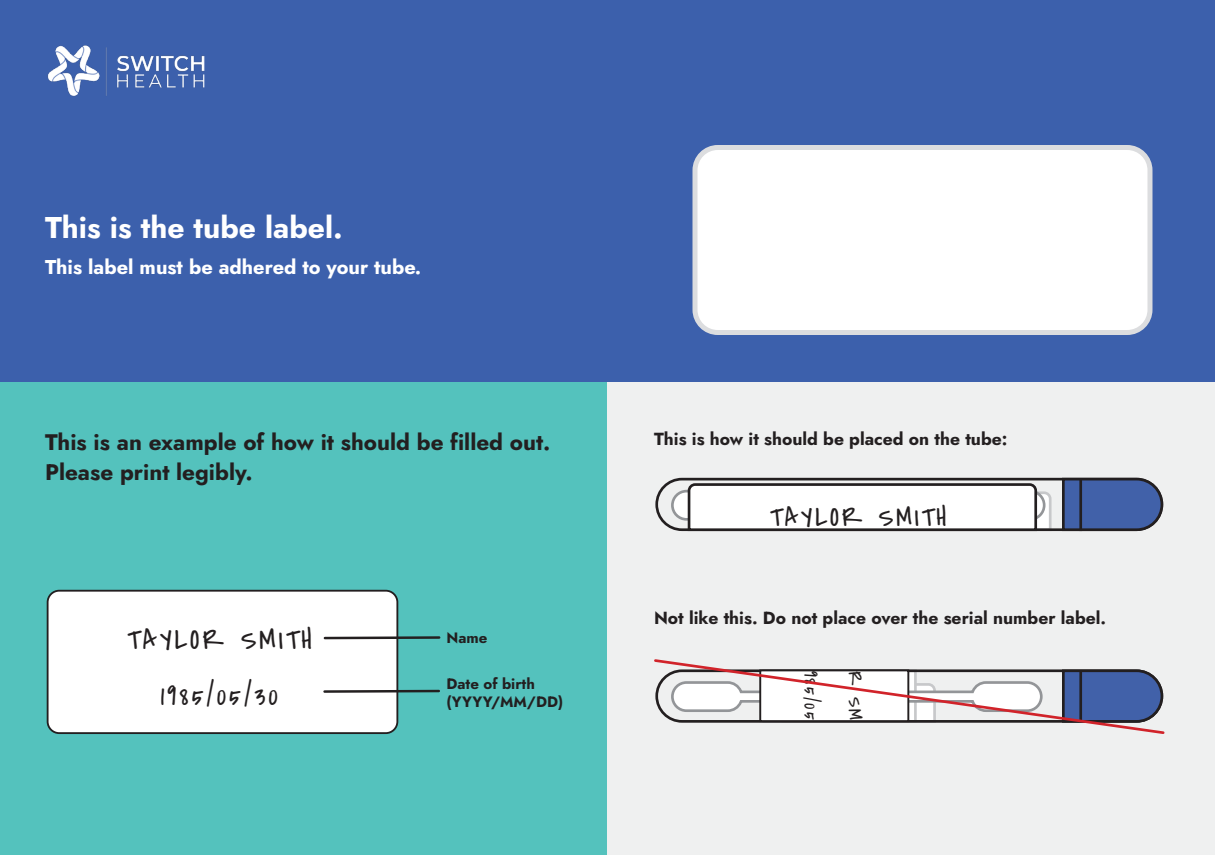
<style>
.page{position:relative;width:1215px;height:855px;background:#fff}
.page>*{position:absolute;margin:0;border:0;box-sizing:border-box;transform-origin:0 0}
.t1{font:30px "Jost";color:#fff}
.t2{font:28.75px "Covered By Your Grace";letter-spacing:.1em;color:#231f20}
.t3{font:27.5px "Covered By Your Grace";letter-spacing:.1em;color:#231f20}
.t4{font:22.5px/30px "Jost";color:#231f20}
.t5{font:20px "Jost";color:#fff}
.t6{font:19.25px "Covered By Your Grace";letter-spacing:.1em;color:#231f20}
.t7{font:17.5px "Jost";color:#231f20}
.t8{font:15px/17.5px "Jost";color:#231f20}
</style>
<div class="page">
<div style="left:0;top:0;width:1215px;height:382px;background:#3c60ac"></div>
<div style="left:0;top:382px;width:608px;height:473px;background:#54c2bd"></div>
<div style="left:608px;top:382px;width:607px;height:473px;background:#eff0f0"></div>
<div style="left:695px;top:148px;width:455px;height:185px;background:#fff;border-radius:23px"></div>
<div style="left:693px;top:145px;width:459px;height:190px;border:5px solid #dcdddf;border-radius:23px"></div>
<div style="left:655px;top:478px;width:508px;height:53px;border:3px solid #231f20;border-radius:25px"></div>
<svg style="left:1061px;top:477px;width:103px;height:55px;background:#4e659c"></svg>
<svg style="left:670px;top:482px;width:383px;height:50px"></svg>
<hr style="left:1079px;top:479px;width:3px;height:52px;background:#231f20">
<svg style="left:654px;top:659px;width:511px;height:75px"></svg>
<img style="left:47px;top:45px;width:158px;height:51px">
<div style="left:48px;top:591px;width:349px;height:142px;background:#fff;border-radius:12px"></div>
<div style="left:47px;top:590px;width:351px;height:144px;border:2px solid #231f20;border-radius:12px"></div>
<hr style="left:325px;top:636px;width:114px;height:3px;background:#231f20">
<hr style="left:325px;top:690px;width:114px;height:3px;background:#231f20">
<p class="t1" style="left:45px;top:207px;width:299px">This is the tube label.</p>
<p class="t5" style="left:45px;top:254px;width:378px">This label must be adhered to your tube.</p>
<p class="t4" style="left:45px;top:427px;width:507px">This is an example of how it should be filled out.<br>Please print legibly.</p>
<p class="t7" style="left:654px;top:427px;width:355px">This is how it should be placed on the tube:</p>
<p class="t2" style="left:127px;top:620px;width:186px">TAYLOR SMITH</p>
<p class="t8" style="left:447px;top:629px;width:42px">Name</p>
<p class="t8" style="left:447px;top:675px;width:118px">Date of birth (YYYY/MM/DD)</p>
<p class="t2" style="left:161px;top:676px;width:119px">1985/05/30</p>
<p class="t3" style="left:770px;top:499px;width:178px">TAYLOR SMITH</p>
<p class="t7" style="left:654px;top:606px;width:454px">Not like this. Do not place over the serial number label.</p>
<p class="t6" style="left:824px;top:671px;width:51px;rotate:90deg">985/05</p>
<p class="t6" style="left:868px;top:671px;width:51px;rotate:90deg">R SM</p>
</div>
